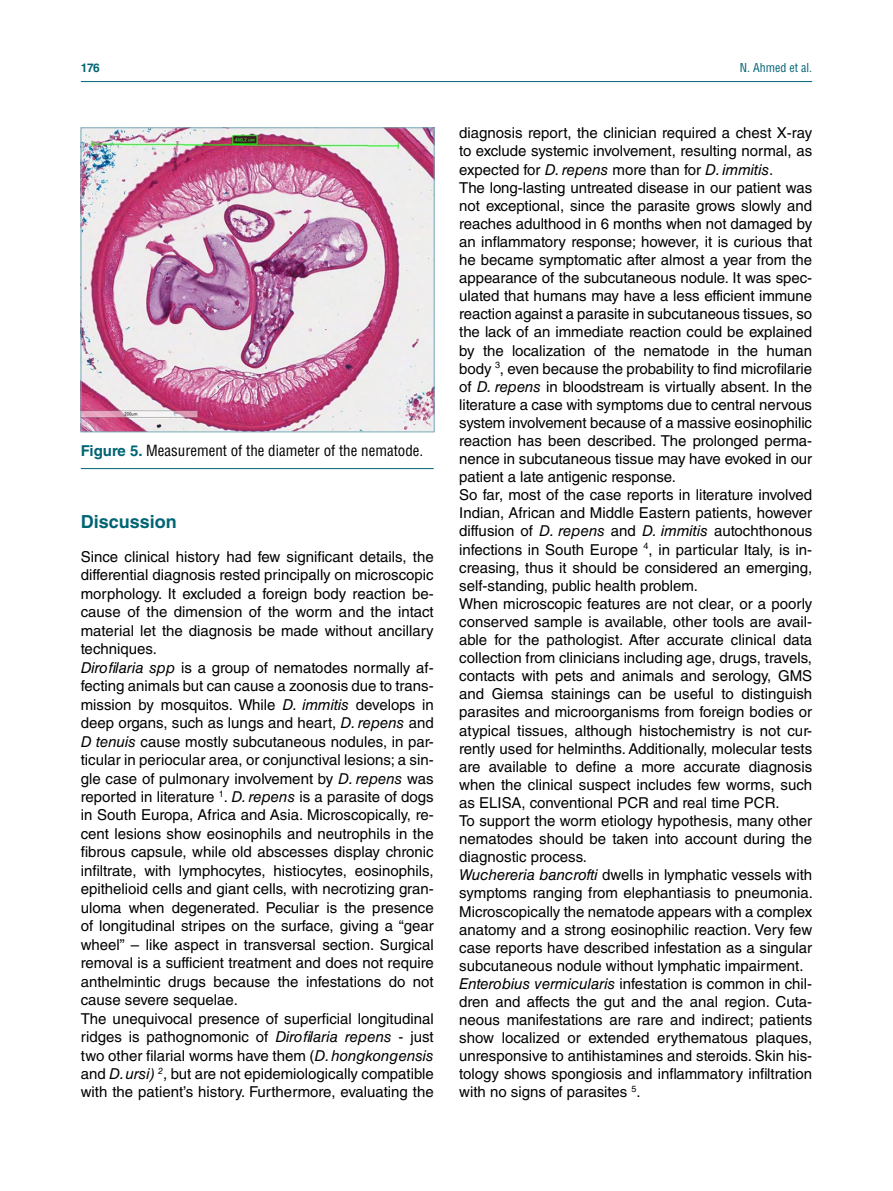
<style>
.page{position:relative;width:893px;height:1191px;background:#fff}
.page>*{position:absolute;margin:0;border:0;box-sizing:border-box;transform-origin:0 0}
.t1{font:700 18px "Helvetica LT Std";color:#006475}
.t2{font:15px/18.1px "Helvetica LT Std";color:#000}
.t3{font:condensed 15px "Helvetica LT Std";color:#000}
.t4{font:condensed 12px "Helvetica LT Std";color:#006475}
.t5{font:700 12px "Helvetica LT Std";color:#006475}
.s1{font-weight:700;font-stretch:normal;color:#006475}
.s2{font-style:italic}
</style>
<div class="page">
<hr style="left:81px;top:81px;width:731px;height:1px;background:#006475">
<img style="left:83px;top:130px;width:349px;height:300px">
<div style="left:81px;top:128px;width:353px;height:304px;border:1px solid #75abb7"></div>
<hr style="left:81px;top:468px;width:353px;height:1px;background:#006475">
<p class="t5" style="left:81px;top:61px;width:21px">176</p>
<p class="t4" style="left:740px;top:61px;width:74px">N. Ahmed et al.</p>
<p class="t3" style="left:81px;top:441px;width:344px"><span class="s1">Figure 5.</span> Measurement of the diameter of the nematode.</p>
<p class="t1" style="left:81px;top:511px;width:98px">Discussion</p>
<p class="t2" style="left:81px;top:547px;width:354px">Since clinical history had few significant details, the differential diagnosis rested principally on microscopic morphology. It excluded a foreign body reaction be&shy;cause of the dimension of the worm and the intact material let the diagnosis be made without ancillary techniques.<br><span class="s2">Dirofilaria spp</span> is a group of nematodes normally af&shy;fecting animals but can cause a zoonosis due to trans&shy;mission by mosquitos. While <span class="s2">D. immitis</span> develops in deep organs, such as lungs and heart, <span class="s2">D. repens</span> and <span class="s2">D tenuis</span> cause mostly subcutaneous nodules, in par&shy;ticular in periocular area, or conjunctival lesions; a sin&shy;gle case of pulmonary involvement by <span class="s2">D. repens</span> was reported in literature <sup>1</sup>. <span class="s2">D. repens</span> is a parasite of dogs in South Europa, Africa and Asia. Microscopically, re&shy;cent lesions show eosinophils and neutrophils in the fibrous capsule, while old abscesses display chronic infiltrate, with lymphocytes, histiocytes, eosinophils, epithelioid cells and giant cells, with necrotizing gran&shy;uloma when degenerated. Peculiar is the presence of longitudinal stripes on the surface, giving a “gear wheel” – like aspect in transversal section. Surgical removal is a sufficient treatment and does not require anthelmintic drugs because the infestations do not cause severe sequelae.<br>The unequivocal presence of superficial longitudinal ridges is pathognomonic of <span class="s2">Dirofilaria repens</span> - just two other filarial worms have them (<span class="s2">D. hongkongensis </span>and <span class="s2">D. ursi)</span> <sup>2</sup>, but are not epidemiologically compatible with the patient’s history. Furthermore, evaluating the</p>
<p class="t2" style="left:459px;top:124px;width:355px">diagnosis report, the clinician required a chest X-ray to exclude systemic involvement, resulting normal, as expected for <span class="s2">D. repens</span> more than for <span class="s2">D. immitis</span>.<br>The long-lasting untreated disease in our patient was not exceptional, since the parasite grows slowly and reaches adulthood in 6 months when not damaged by an inflammatory response; however, it is curious that he became symptomatic after almost a year from the appearance of the subcutaneous nodule. It was spec&shy;ulated that humans may have a less efficient immune reaction against a parasite in subcutaneous tissues, so the lack of an immediate reaction could be explained by the localization of the nematode in the human body <sup>3</sup>, even because the probability to find microfilarie of <span class="s2">D. repens</span> in bloodstream is virtually absent. In the literature a case with symptoms due to central nervous system involvement because of a massive eosinophilic reaction has been described. The prolonged perma&shy;nence in subcutaneous tissue may have evoked in our patient a late antigenic response.<br>So far, most of the case reports in literature involved Indian, African and Middle Eastern patients, however diffusion of <span class="s2">D. repens</span> and <span class="s2">D. immitis</span> autochthonous infections in South Europe <sup>4</sup>, in particular Italy, is in&shy;creasing, thus it should be considered an emerging, self-standing, public health problem.<br>When microscopic features are not clear, or a poorly conserved sample is available, other tools are avail&shy;able for the pathologist. After accurate clinical data collection from clinicians including age, drugs, travels, contacts with pets and animals and serology, GMS and Giemsa stainings can be useful to distinguish parasites and microorganisms from foreign bodies or atypical tissues, although histochemistry is not cur&shy;rently used for helminths. Additionally, molecular tests are available to define a more accurate diagnosis when the clinical suspect includes few worms, such as ELISA, conventional PCR and real time PCR.<br>To support the worm etiology hypothesis, many other nematodes should be taken into account during the diagnostic process.<br><span class="s2">Wuchereria bancrofti</span> dwells in lymphatic vessels with symptoms ranging from elephantiasis to pneumonia.<br>Microscopically the nematode appears with a complex anatomy and a strong eosinophilic reaction. Very few case reports have described infestation as a singular subcutaneous nodule without lymphatic impairment.<br><span class="s2">Enterobius vermicularis</span> infestation is common in chil&shy;dren and affects the gut and the anal region. Cuta&shy;neous manifestations are rare and indirect; patients show localized or extended erythematous plaques, unresponsive to antihistamines and steroids. Skin his&shy;tology shows spongiosis and inflammatory infiltration with no signs of parasites <sup>5</sup>.</p>
</div>
